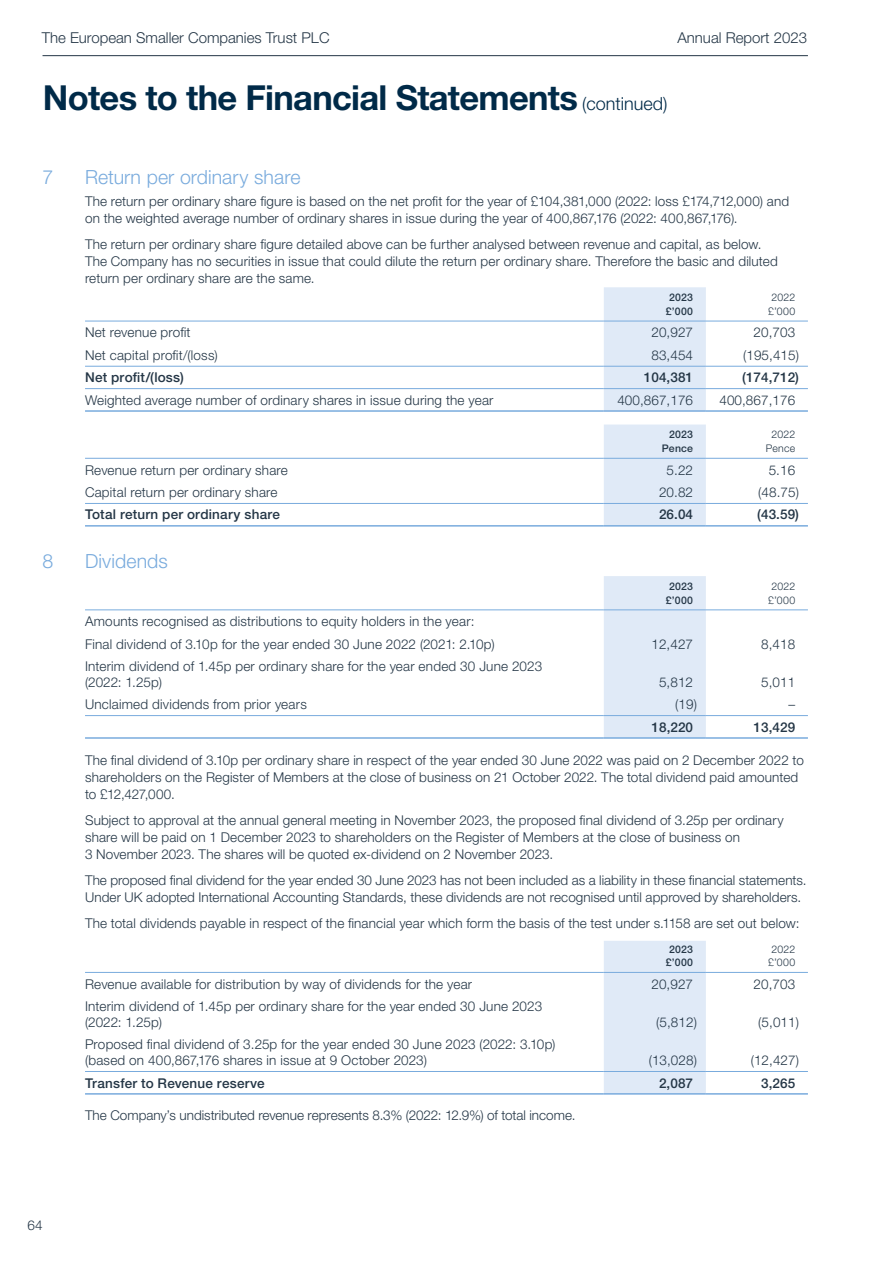
<style>
.page{position:relative;width:893px;height:1263px;background:#fff}
.page>*{position:absolute;margin:0;border:0;box-sizing:border-box;transform-origin:0 0}
.t1{font:700 34.5px "Helvetica Neue LT Std";letter-spacing:-.02em;color:#002a48}
.t2{font:300 19.5px "Helvetica Neue LT Std";letter-spacing:.005em;color:#79abdd}
.t3{font:300 15px "Helvetica Neue LT Std";color:#243646}
.t4{font:300 13.5px/17.2px "Helvetica Neue LT Std";letter-spacing:.01em;color:#243646}
.t5{font:500 13.5px "Helvetica Neue LT Std";letter-spacing:.015em;color:#243646}
.t6{font:500 10.5px/13.5px "Helvetica Neue LT Std";letter-spacing:.02em;color:#243646;text-align:center}
.t7{font:300 10.5px/13.5px "Helvetica Neue LT Std";letter-spacing:.01em;color:#243646;text-align:center}
.s1{font-weight:300;font-size:18px}
</style>
<div class="page">
<div style="left:604px;top:287px;width:102px;height:123px;background:#e0eaf7"></div>
<hr style="left:85px;top:366px;width:519px;height:1px;background:#79abdd">
<hr style="left:706px;top:366px;width:102px;height:1px;background:#79abdd">
<hr style="left:604px;top:366px;width:102px;height:1px;background:#79abdd">
<hr style="left:85px;top:321px;width:519px;height:1px;background:#79abdd">
<hr style="left:706px;top:321px;width:102px;height:1px;background:#79abdd">
<hr style="left:604px;top:321px;width:102px;height:1px;background:#79abdd">
<hr style="left:85px;top:388px;width:519px;height:1px;background:#79abdd">
<hr style="left:706px;top:388px;width:102px;height:1px;background:#79abdd">
<hr style="left:85px;top:410px;width:519px;height:2px;background:#79abdd">
<hr style="left:706px;top:410px;width:102px;height:2px;background:#79abdd">
<hr style="left:604px;top:388px;width:102px;height:1px;background:#79abdd">
<hr style="left:604px;top:410px;width:102px;height:2px;background:#79abdd">
<div style="left:604px;top:424px;width:102px;height:101px;background:#e0eaf7"></div>
<hr style="left:85px;top:503px;width:519px;height:1px;background:#79abdd">
<hr style="left:706px;top:503px;width:102px;height:1px;background:#79abdd">
<hr style="left:85px;top:525px;width:519px;height:2px;background:#79abdd">
<hr style="left:706px;top:525px;width:102px;height:2px;background:#79abdd">
<hr style="left:604px;top:503px;width:102px;height:1px;background:#79abdd">
<hr style="left:604px;top:525px;width:102px;height:2px;background:#79abdd">
<hr style="left:85px;top:458px;width:519px;height:1px;background:#79abdd">
<hr style="left:706px;top:458px;width:102px;height:1px;background:#79abdd">
<hr style="left:604px;top:458px;width:102px;height:1px;background:#79abdd">
<div style="left:604px;top:576px;width:102px;height:161px;background:#e0eaf7"></div>
<hr style="left:85px;top:715px;width:519px;height:1px;background:#79abdd">
<hr style="left:706px;top:715px;width:102px;height:1px;background:#79abdd">
<hr style="left:85px;top:737px;width:519px;height:2px;background:#79abdd">
<hr style="left:706px;top:737px;width:102px;height:2px;background:#79abdd">
<hr style="left:604px;top:737px;width:102px;height:2px;background:#79abdd">
<hr style="left:604px;top:715px;width:102px;height:1px;background:#79abdd">
<hr style="left:85px;top:609px;width:519px;height:1px;background:#79abdd">
<hr style="left:706px;top:609px;width:102px;height:1px;background:#79abdd">
<hr style="left:604px;top:609px;width:102px;height:1px;background:#79abdd">
<div style="left:604px;top:941px;width:102px;height:152px;background:#e0eaf7"></div>
<hr style="left:85px;top:1071px;width:519px;height:1px;background:#79abdd">
<hr style="left:706px;top:1071px;width:102px;height:1px;background:#79abdd">
<hr style="left:85px;top:1093px;width:519px;height:2px;background:#79abdd">
<hr style="left:706px;top:1093px;width:102px;height:2px;background:#79abdd">
<hr style="left:604px;top:1071px;width:102px;height:1px;background:#79abdd">
<hr style="left:604px;top:1093px;width:102px;height:2px;background:#79abdd">
<hr style="left:85px;top:972px;width:519px;height:1px;background:#79abdd">
<hr style="left:706px;top:972px;width:102px;height:1px;background:#79abdd">
<hr style="left:604px;top:972px;width:102px;height:1px;background:#79abdd">
<hr style="left:43px;top:55px;width:765px;height:1px;background:#243646">
<p class="t3" style="left:42px;top:28px;width:289px">The European Smaller Companies Trust PLC</p>
<p class="t3" style="left:677px;top:28px;width:131px">Annual Report 2023</p>
<h1 class="t1" style="left:43px;top:76px;width:626px">Notes to the Financial Statements <span class="s1">(continued)</span></h1>
<h2 class="t2" style="left:43px;top:165px;width:12px">7</h2>
<h2 class="t2" style="left:85px;top:165px;width:217px">Return per ordinary share</h2>
<p class="t4" style="left:85px;top:192px;width:706px">The return per ordinary share figure is based on the net profit for the year of £104,381,000 (2022: loss £174,712,000) and on the weighted average number of ordinary shares in issue during the year of 400,867,176 (2022: 400,867,176).</p>
<p class="t4" style="left:85px;top:235px;width:694px">The return per ordinary share figure detailed above can be further analysed between revenue and capital, as below.<br>The Company has no securities in issue that could dilute the return per ordinary share. Therefore the basic and diluted return per ordinary share are the same.</p>
<p class="t6" style="left:666px;top:291px;width:29px">2023 £’000</p>
<p class="t7" style="left:768px;top:290px;width:28px">2022 £’000</p>
<p class="t4" style="left:85px;top:324px;width:107px">Net revenue profit</p>
<p class="t4" style="left:651px;top:324px;width:43px">20,927</p>
<p class="t4" style="left:753px;top:324px;width:43px">20,703</p>
<p class="t4" style="left:85px;top:346px;width:134px">Net capital profit/(loss)</p>
<p class="t4" style="left:651px;top:346px;width:43px">83,454</p>
<p class="t4" style="left:743px;top:346px;width:57px">(195,415)</p>
<p class="t5" style="left:85px;top:369px;width:100px">Net profit/(loss)</p>
<p class="t5" style="left:644px;top:369px;width:51px">104,381</p>
<p class="t5" style="left:742px;top:369px;width:58px">(174,712)</p>
<p class="t4" style="left:85px;top:391px;width:410px">Weighted average number of ordinary shares in issue during the year</p>
<p class="t4" style="left:617px;top:391px;width:77px">400,867,176</p>
<p class="t4" style="left:719px;top:391px;width:77px">400,867,176</p>
<p class="t6" style="left:662px;top:428px;width:33px;text-align:right">2023<br>Pence</p>
<p class="t7" style="left:766px;top:428px;width:31px">2022<br>Pence</p>
<p class="t4" style="left:85px;top:461px;width:204px">Revenue return per ordinary share</p>
<p class="t4" style="left:667px;top:461px;width:28px">5.22</p>
<p class="t4" style="left:769px;top:461px;width:28px">5.16</p>
<p class="t4" style="left:85px;top:483px;width:194px">Capital return per ordinary share</p>
<p class="t4" style="left:659px;top:483px;width:36px">20.82</p>
<p class="t4" style="left:758px;top:483px;width:42px">(48.75)</p>
<p class="t5" style="left:85px;top:507px;width:196px">Total return per ordinary share</p>
<p class="t5" style="left:659px;top:507px;width:36px">26.04</p>
<p class="t5" style="left:757px;top:507px;width:43px">(43.59)</p>
<h2 class="t2" style="left:43px;top:549px;width:12px">8</h2>
<h2 class="t2" style="left:85px;top:549px;width:84px">Dividends</h2>
<p class="t6" style="left:666px;top:579px;width:29px">2023 £’000</p>
<p class="t7" style="left:768px;top:579px;width:28px">2022 £’000</p>
<p class="t4" style="left:85px;top:610px;width:411px;line-height:22.4px">Amounts recognised as distributions to equity holders in the year:<br>Final dividend of 3.10p for the year ended 30 June 2022 (2021: 2.10p)</p>
<p class="t4" style="left:651px;top:635px;width:43px">12,427</p>
<p class="t4" style="left:761px;top:635px;width:36px">8,418</p>
<p class="t4" style="left:85px;top:658px;width:459px;line-height:15.8px">Interim dividend of 1.45p per ordinary share for the year ended 30 June 2023 (2022: 1.25p)</p>
<p class="t4" style="left:659px;top:673px;width:36px">5,812</p>
<p class="t4" style="left:761px;top:673px;width:36px">5,011</p>
<p class="t4" style="left:85px;top:695px;width:223px">Unclaimed dividends from prior years</p>
<p class="t4" style="left:675px;top:695px;width:23px">(19)</p>
<p class="t4" style="left:788px;top:695px;width:8px">–</p>
<p class="t5" style="left:651px;top:719px;width:43px">18,220</p>
<p class="t5" style="left:754px;top:719px;width:43px">13,429</p>
<p class="t4" style="left:85px;top:751px;width:720px">The final dividend of 3.10p per ordinary share in respect of the year ended 30 June 2022 was paid on 2 December 2022 to shareholders on the Register of Members at the close of business on 21 October 2022. The total dividend paid amounted to £12,427,000.</p>
<p class="t4" style="left:85px;top:811px;width:700px">Subject to approval at the annual general meeting in November 2023, the proposed final dividend of 3.25p per ordinary share will be paid on 1 December 2023 to shareholders on the Register of Members at the close of business on<br>3 November 2023. The shares will be quoted ex-dividend on 2 November 2023.</p>
<p class="t4" style="left:85px;top:871px;width:723px">The proposed final dividend for the year ended 30 June 2023 has not been included as a liability in these financial statements.<br>Under UK adopted International Accounting Standards, these dividends are not recognised until approved by shareholders.</p>
<p class="t4" style="left:85px;top:914px;width:716px">The total dividends payable in respect of the financial year which form the basis of the test under s.1158 are set out below:</p>
<p class="t6" style="left:666px;top:942px;width:29px">2023 £’000</p>
<p class="t7" style="left:768px;top:942px;width:28px">2022 £’000</p>
<p class="t4" style="left:85px;top:975px;width:389px">Revenue available for distribution by way of dividends for the year</p>
<p class="t4" style="left:651px;top:975px;width:43px">20,927</p>
<p class="t4" style="left:753px;top:975px;width:43px">20,703</p>
<p class="t4" style="left:85px;top:998px;width:459px;line-height:15.8px">Interim dividend of 1.45p per ordinary share for the year ended 30 June 2023 (2022: 1.25p)</p>
<p class="t4" style="left:656px;top:1013px;width:42px">(5,812)</p>
<p class="t4" style="left:758px;top:1013px;width:42px">(5,011)</p>
<p class="t4" style="left:85px;top:1036px;width:472px;line-height:15.8px">Proposed final dividend of 3.25p for the year ended 30 June 2023 (2022: 3.10p) (based on 400,867,176 shares in issue at 9 October 2023)</p>
<p class="t4" style="left:649px;top:1051px;width:50px">(13,028)</p>
<p class="t4" style="left:751px;top:1051px;width:50px">(12,427)</p>
<p class="t4" style="left:28px;top:1216px;width:17px">64</p>
<p class="t5" style="left:85px;top:1075px;width:181px">Transfer to Revenue reserve</p>
<p class="t5" style="left:659px;top:1075px;width:36px">2,087</p>
<p class="t5" style="left:761px;top:1075px;width:36px">3,265</p>
<p class="t4" style="left:85px;top:1107px;width:492px">The Company’s undistributed revenue represents 8.3% (2022: 12.9%) of total income.</p>
</div>
